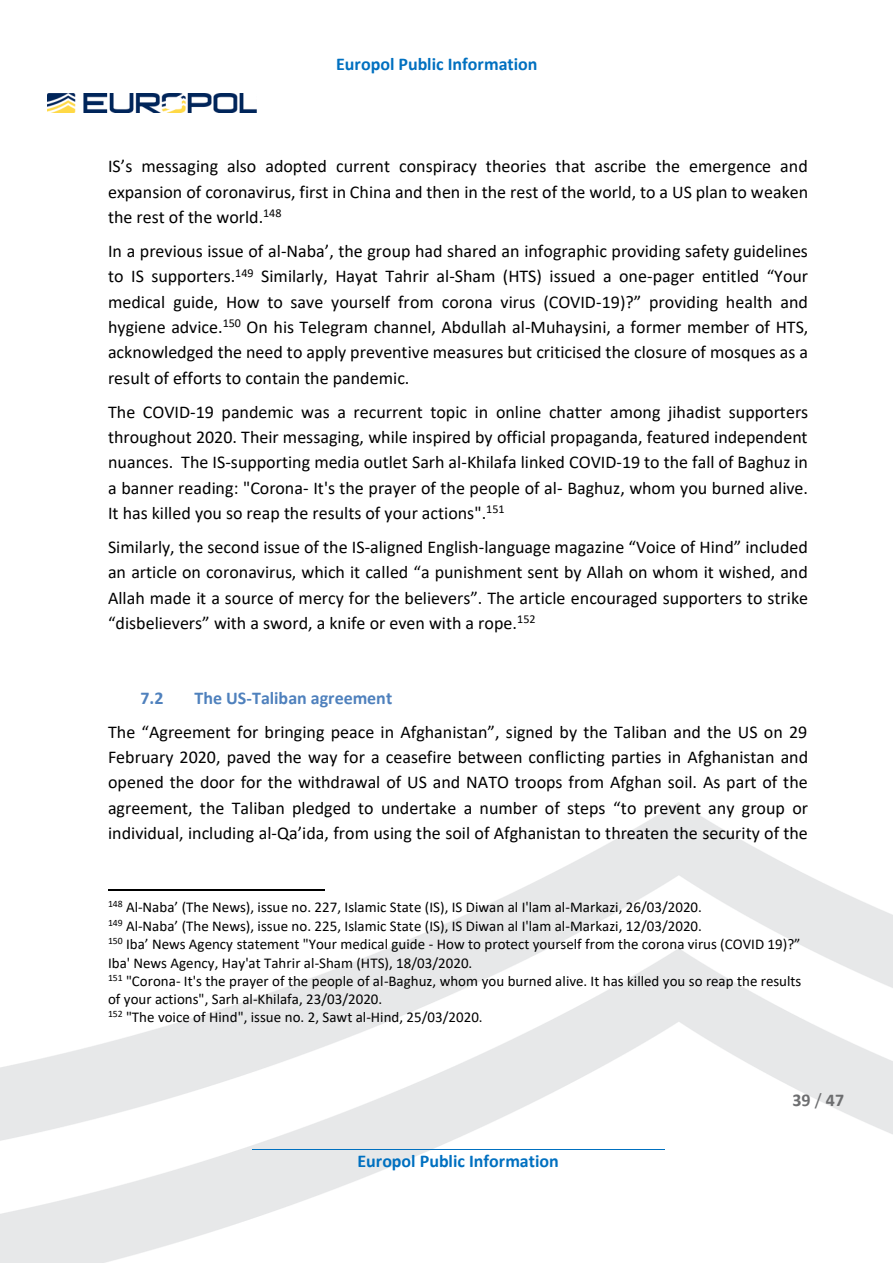
<style>
.page{position:relative;width:893px;height:1263px;background:#fff}
.page>*{position:absolute;margin:0;border:0;box-sizing:border-box;transform-origin:0 0}
.t1{font:18px/25.3px "Calibri";color:#000;text-align:justify}
.t2{font:700 18px "Calibri";color:#0070c0}
.t3{font:700 18px "Calibri";letter-spacing:-.005em;color:#4f81bd}
.t4{font:700 18px "Calibri";color:#6d6e70}
.t5{font:15px/18.3px "Calibri";color:#000}
.s1{font-weight:400}
</style>
<div class="page">
<img style="left:1px;top:802px;width:892px;height:461px">
<hr style="left:252px;top:1149px;width:412px;height:1px;background:#0070c0">
<img style="left:47px;top:93px;width:210px;height:20px">
<hr style="left:108px;top:890px;width:216px;height:1px;background:#000">
<p class="t2" style="left:336px;top:57px;width:203px">Europol Public Information</p>
<p class="t1" style="left:108px;top:155px;width:702px">IS’s messaging also adopted current conspiracy theories that ascribe the emergence and expansion of coronavirus, first in China and then in the rest of the world, to a US plan to weaken the rest of the world.<sup>148</sup></p>
<p class="t1" style="left:108px;top:240px;width:702px">In a previous issue of al-Naba’, the group had shared an infographic providing safety guidelines to IS supporters.<sup>149</sup> Similarly, Hayat Tahrir al-Sham (HTS) issued a one-pager entitled “Your medical guide, How to save yourself from corona virus (COVID-19)?” providing health and hygiene advice.<sup>150</sup> On his Telegram channel, Abdullah al-Muhaysini, a former member of HTS, acknowledged the need to apply preventive measures but criticised the closure of mosques as a result of efforts to contain the pandemic.</p>
<p class="t1" style="left:108px;top:401px;width:702px">The COVID-19 pandemic was a recurrent topic in online chatter among jihadist supporters throughout 2020. Their messaging, while inspired by official propaganda, featured independent nuances. The IS-supporting media outlet Sarh al-Khilafa linked COVID-19 to the fall of Baghuz in a banner reading: "Corona- It's the prayer of the people of al- Baghuz, whom you burned alive.<br>It has killed you so reap the results of your actions".<sup>151</sup></p>
<p class="t1" style="left:108px;top:536px;width:702px">Similarly, the second issue of the IS-aligned English-language magazine “Voice of Hind” included an article on coronavirus, which it called “a punishment sent by Allah on whom it wished, and Allah made it a source of mercy for the believers”. The article encouraged supporters to strike “disbelievers” with a sword, a knife or even with a rope.<sup>152</sup></p>
<h2 class="t3" style="left:140px;top:690px;width:25px">7.2</h2>
<h2 class="t3" style="left:194px;top:690px;width:199px">The US-Taliban agreement</h2>
<p class="t1" style="left:108px;top:721px;width:702px">The “Agreement for bringing peace in Afghanistan”, signed by the Taliban and the US on 29<br>February 2020, paved the way for a ceasefire between conflicting parties in Afghanistan and opened the door for the withdrawal of US and NATO troops from Afghan soil. As part of the agreement, the Taliban pledged to undertake a number of steps “to prevent any group or individual, including al-Qa’ida, from using the soil of Afghanistan to threaten the security of the</p>
<p class="t5" style="left:108px;top:899px;width:595px"><sup>148</sup> Al-Naba’ (The News), issue no. 227, Islamic State (IS), IS Diwan al I'lam al-Markazi, 26/03/2020.</p>
<p class="t5" style="left:108px;top:918px;width:595px"><sup>149</sup> Al-Naba’ (The News), issue no. 225, Islamic State (IS), IS Diwan al I'lam al-Markazi, 12/03/2020.</p>
<p class="t5" style="left:108px;top:936px;width:694px"><sup>150</sup> Iba’ News Agency statement "Your medical guide - How to protect yourself from the corona virus (COVID 19)?”<br>Iba' News Agency, Hay'at Tahrir al-Sham (HTS), 18/03/2020.</p>
<p class="t5" style="left:108px;top:973px;width:695px"><sup>151</sup> "Corona- It's the prayer of the people of al-Baghuz, whom you burned alive. It has killed you so reap the results of your actions", Sarh al-Khilafa, 23/03/2020.</p>
<p class="t5" style="left:108px;top:1009px;width:376px"><sup>152</sup> "The voice of Hind", issue no. 2, Sawt al-Hind, 25/03/2020.</p>
<p class="t2" style="left:357px;top:1153px;width:203px">Europol Public Information</p>
<p class="t4" style="left:793px;top:1092px;width:53px">39 <span class="s1">/</span> 47</p>
</div>
